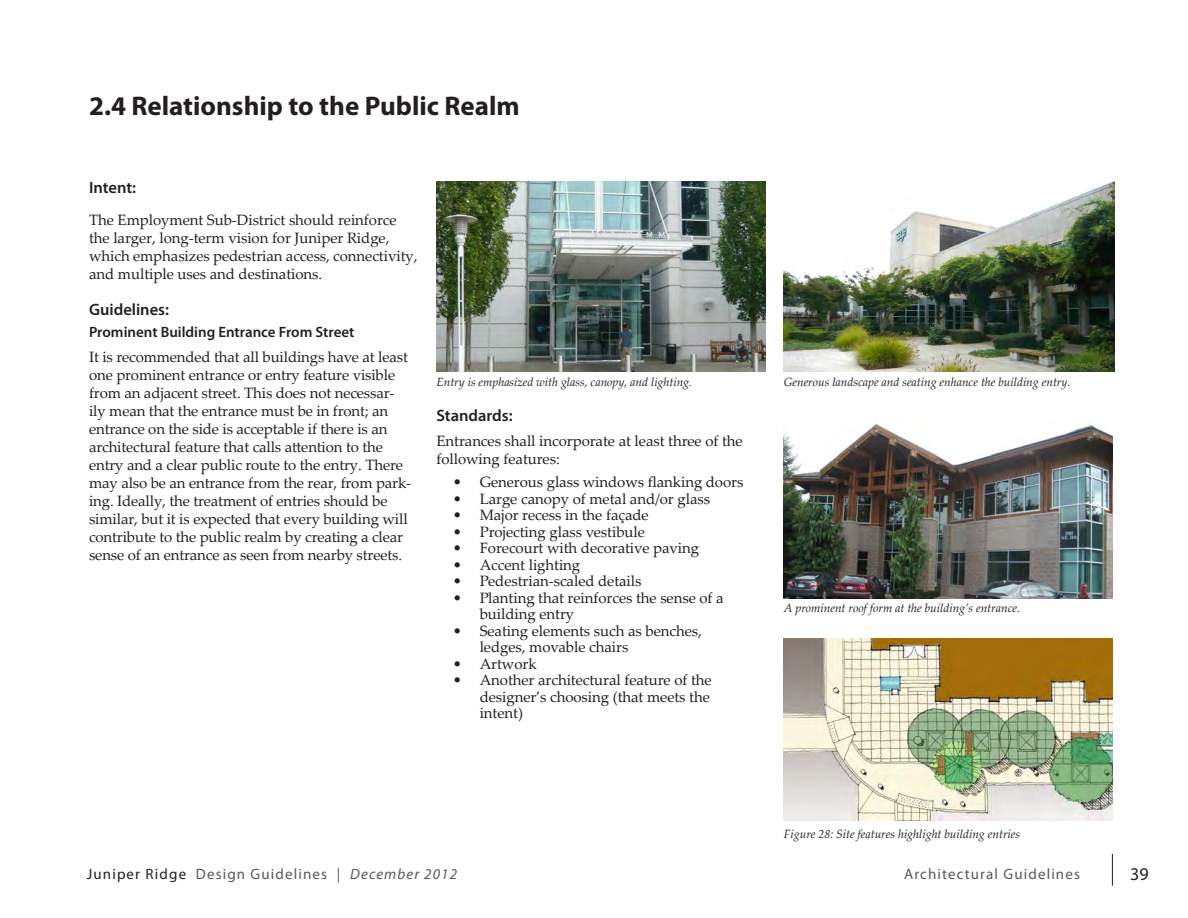
<style>
.page{position:relative;width:1188px;height:918px;background:#fff}
.page>*{position:absolute;margin:0;border:0;box-sizing:border-box;transform-origin:0 0}
.t1{font:700 27px "Myriad Pro";color:#231f20}
.t2{font:18px "Myriad Pro";color:#231f20}
.t3{font:600 16.5px "Myriad Pro";color:#231f20}
.t4{font:15px/18px "Palatino Linotype";letter-spacing:-.005em;color:#231f20}
.t5{font:15px "Myriad Pro";letter-spacing:.075em;color:#57585a}
.t6{font:600 15px "Myriad Pro";color:#231f20}
.t7{font:italic 12px "Palatino Linotype";letter-spacing:-.005em;color:#231f20}
.s1{color:#231f20}
.s2{font-style:italic}
</style>
<div class="page">
<hr style="left:1112px;top:854px;width:1px;height:32px;background:#231f20">
<img style="left:436px;top:181px;width:329px;height:190px">
<img style="left:784px;top:423px;width:328px;height:175px">
<img style="left:784px;top:638px;width:328px;height:183px">
<img style="left:784px;top:181px;width:330px;height:190px">
<h1 class="t1" style="left:89px;top:88px;width:432px">2.4 Relationship to the Public Realm</h1>
<p class="t3" style="left:89px;top:177px;width:49px">Intent:</p>
<p class="t4" style="left:89px;top:210px;width:330px">The Employment Sub-District should reinforce the larger, long-term vision for Juniper Ridge, which emphasizes pedestrian access, connectivity, and multiple uses and destinations.</p>
<p class="t3" style="left:89px;top:299px;width:81px">Guidelines:</p>
<p class="t6" style="left:89px;top:323px;width:267px">Prominent Building Entrance From Street</p>
<p class="t4" style="left:89px;top:348px;width:324px">It is recommended that all buildings have at least one prominent entrance or entry feature visible from an adjacent street. This does not necessar&shy;ily mean that the entrance must be in front; an entrance on the side is acceptable if there is an architectural feature that calls attention to the entry and a clear public route to the entry. There may also be an entrance from the rear, from park&shy;ing. Ideally, the treatment of entries should be similar, but it is expected that every building will contribute to the public realm by creating a clear sense of an entrance as seen from nearby streets.</p>
<p class="t7" style="left:436px;top:374px;width:257px">Entry is emphasized with glass, canopy, and lighting.</p>
<p class="t7" style="left:784px;top:374px;width:288px">Generous landscape and seating enhance the building entry.</p>
<p class="t3" style="left:436px;top:405px;width:78px">Standards:</p>
<p class="t4" style="left:436px;top:431px;width:308px">Entrances shall incorporate at least three of the following features:</p>
<p class="t4" style="left:453px;top:473px;width:292px">• Generous glass windows flanking doors</p>
<p class="t4" style="left:453px;top:489px;width:259px">• Large canopy of metal and/or glass</p>
<p class="t4" style="left:453px;top:506px;width:198px">• Major recess in the façade</p>
<p class="t4" style="left:453px;top:522px;width:194px">• Projecting glass vestibule</p>
<p class="t4" style="left:453px;top:539px;width:248px">• Forecourt with decorative paving</p>
<p class="t4" style="left:453px;top:555px;width:129px">• Accent lighting</p>
<p class="t4" style="left:453px;top:572px;width:190px">• Pedestrian-scaled details</p>
<p class="t4" style="left:480px;top:589px;width:245px;line-height:16.5px;text-indent:-27px">• Planting that reinforces the sense of a building entry</p>
<p class="t4" style="left:480px;top:622px;width:224px;line-height:16.5px;text-indent:-27px">• Seating elements such as benches, ledges, movable chairs</p>
<p class="t4" style="left:453px;top:654px;width:85px">• Artwork</p>
<p class="t4" style="left:480px;top:671px;width:234px;line-height:16.5px;text-indent:-27px">• Another architectural feature of the designer’s choosing (that meets the intent)</p>
<p class="t7" style="left:784px;top:600px;width:238px">A prominent roof form at the building’s entrance.</p>
<p class="t7" style="left:784px;top:825px;width:238px">Figure 28: Site features highlight building entries</p>
<p class="t5" style="left:87px;top:865px;width:372px"><span class="s1">Juniper Ridge</span> Design Guidelines | <span class="s2">December 2012</span></p>
<p class="t5" style="left:904px;top:865px;width:177px">Architectural Guidelines</p>
<p class="t2" style="left:1130px;top:862px;width:20px">39</p>
</div>
